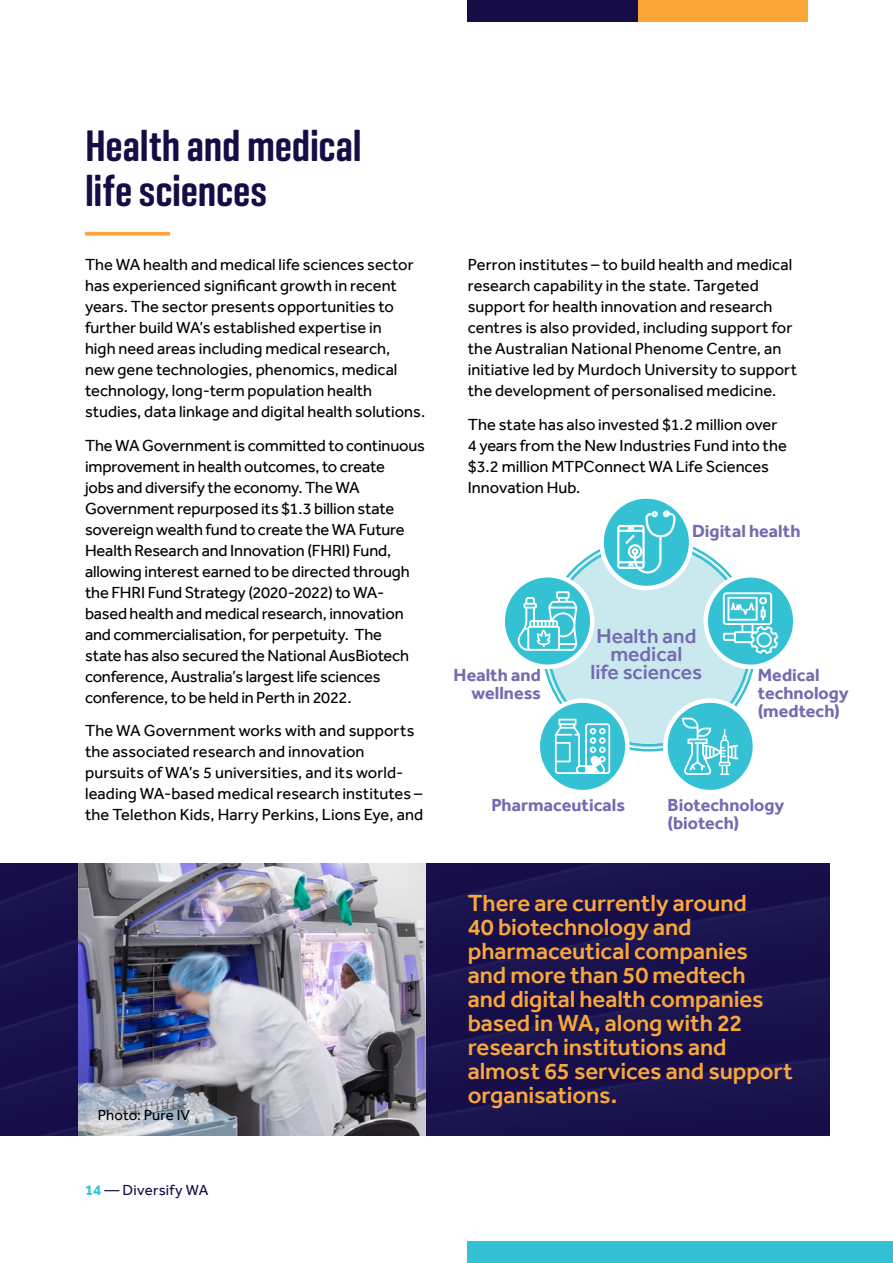
<style>
.page{position:relative;width:893px;height:1263px;background:#fff}
.page>*{position:absolute;margin:0;border:0;box-sizing:border-box;transform-origin:0 0}
.Heading_1{font:600 45px/45px "Geogrotesque Comp";letter-spacing:-.005em;color:#160d47}
.Heading_2{font:500 24px/24px "Effra";letter-spacing:-.005em;color:#faa638}
.Heading_2-2{font:500 21px/18px "Effra";color:#736ab0;text-align:center}
.Heading_3{font:700 18px/18px "Effra";color:#736ab0;text-align:right}
.Body{font:16.5px/21px "Effra";color:#000}
.t1{font:15px "Effra";letter-spacing:.02em;color:#160d47}
.t2{font:15px "Effra";color:#000}
.s1{font-weight:700;color:#35c1d4}
</style>
<div class="page">
<div style="left:0;top:863px;width:829px;height:272px;background:#18104b"></div>
<div style="left:468px;top:1242px;width:425px;height:21px;background:#35c1d4"></div>
<div style="left:468px;top:0;width:340px;height:21px;background:#faa638"></div>
<div style="left:468px;top:0;width:170px;height:21px;background:#160d47"></div>
<svg style="left:85px;top:232px;width:85px;height:4px"></svg>
<img style="left:79px;top:863px;width:346px;height:272px">
<div style="left:545px;top:541px;width:207px;height:207px;background:#c9e9ef;border-radius:50%"></div>
<svg style="left:602px;top:496px;width:89px;height:92px;background:#59ccdb"></svg>
<div style="left:599px;top:494px;width:94px;height:96px;border:4px solid #fff;border-radius:50%"></div>
<svg style="left:616px;top:510px;width:61px;height:65px;background:#64cfdd"></svg>
<svg style="left:665px;top:700px;width:90px;height:92px;background:#53cada"></svg>
<div style="left:663px;top:698px;width:94px;height:96px;border:4px solid #fff;border-radius:50%"></div>
<svg style="left:682px;top:718px;width:56px;height:57px;background:#68d0de"></svg>
<svg style="left:538px;top:700px;width:89px;height:92px;background:#50c9d9"></svg>
<div style="left:536px;top:698px;width:94px;height:96px;border:4px solid #fff;border-radius:50%"></div>
<svg style="left:555px;top:719px;width:55px;height:55px"></svg>
<svg style="left:503px;top:575px;width:89px;height:92px;background:#55cada"></svg>
<div style="left:500px;top:573px;width:94px;height:96px;border:4px solid #fff;border-radius:50%"></div>
<svg style="left:518px;top:591px;width:59px;height:60px;background:#70d3e0"></svg>
<svg style="left:706px;top:575px;width:89px;height:92px;background:#53cada"></svg>
<div style="left:703px;top:573px;width:94px;height:96px;border:4px solid #fff;border-radius:50%"></div>
<svg style="left:723px;top:592px;width:55px;height:62px;background:#75d4e1"></svg>
<p class="Heading_1" style="left:85px;top:123px;width:278px">Health and medical life sciences</p>
<p class="Body" style="left:85px;top:254px;width:342px">The WA health and medical life sciences sector has experienced significant growth in recent years. The sector presents opportunities to further build WA’s established expertise in<br>high need areas including medical research,<br>new gene technologies, phenomics, medical technology, long-term population health studies, data linkage and digital health solutions.</p>
<p class="Body" style="left:85px;top:434px;width:341px">The WA Government is committed to continuous improvement in health outcomes, to create<br>jobs and diversify the economy. The WA Government repurposed its $1.3 billion state sovereign wealth fund to create the WA Future Health Research and Innovation (FHRI) Fund, allowing interest earned to be directed through the FHRI Fund Strategy (2020-2022) to WA&shy;based health and medical research, innovation and commercialisation, for perpetuity. The<br>state has also secured the National AusBiotech conference, Australia’s largest life sciences conference, to be held in Perth in 2022.</p>
<p class="Body" style="left:85px;top:720px;width:340px">The WA Government works with and supports the associated research and innovation pursuits of WA’s 5 universities, and its world&shy;leading WA-based medical research institutes – the Telethon Kids, Harry Perkins, Lions Eye, and</p>
<p class="t2" style="left:98px;top:1106px;width:94px">Photo: Pure IV</p>
<p class="t1" style="left:85px;top:1181px;width:125px"><span class="s1">14</span> — Diversify WA</p>
<p class="Body" style="left:468px;top:254px;width:331px">Perron institutes – to build health and medical research capability in the state. Targeted support for health innovation and research centres is also provided, including support for the Australian National Phenome Centre, an initiative led by Murdoch University to support the development of personalised medicine.</p>
<p class="Body" style="left:468px;top:413px;width:321px">The state has also invested $1.2 million over 4 years from the New Industries Fund into the $3.2 million MTPConnect WA Life Sciences Innovation Hub.</p>
<p class="Heading_3" style="left:454px;top:666px;width:89px">Health and wellness</p>
<p class="Heading_3" style="left:692px;top:522px;width:110px">Digital health</p>
<p class="Heading_2-2" style="left:590px;top:627px;width:113px">Health and medical<br>life sciences</p>
<p class="Heading_3" style="left:758px;top:666px;width:63px">Medical</p>
<p class="Heading_3" style="left:758px;top:684px;width:92px">technology</p>
<p class="Heading_3" style="left:758px;top:702px;width:84px">(medtech)</p>
<p class="Heading_3" style="left:491px;top:796px;width:135px">Pharmaceuticals</p>
<p class="Heading_3" style="left:668px;top:796px;width:118px">Biotechnology</p>
<p class="Heading_3" style="left:668px;top:814px;width:73px">(biotech)</p>
<p class="Heading_2" style="left:468px;top:891px;width:327px">There are currently around<br>40 biotechnology and pharmaceutical companies<br>and more than 50 medtech<br>and digital health companies based in WA, along with 22 research institutions and almost 65 services and support organisations.</p>
</div>
